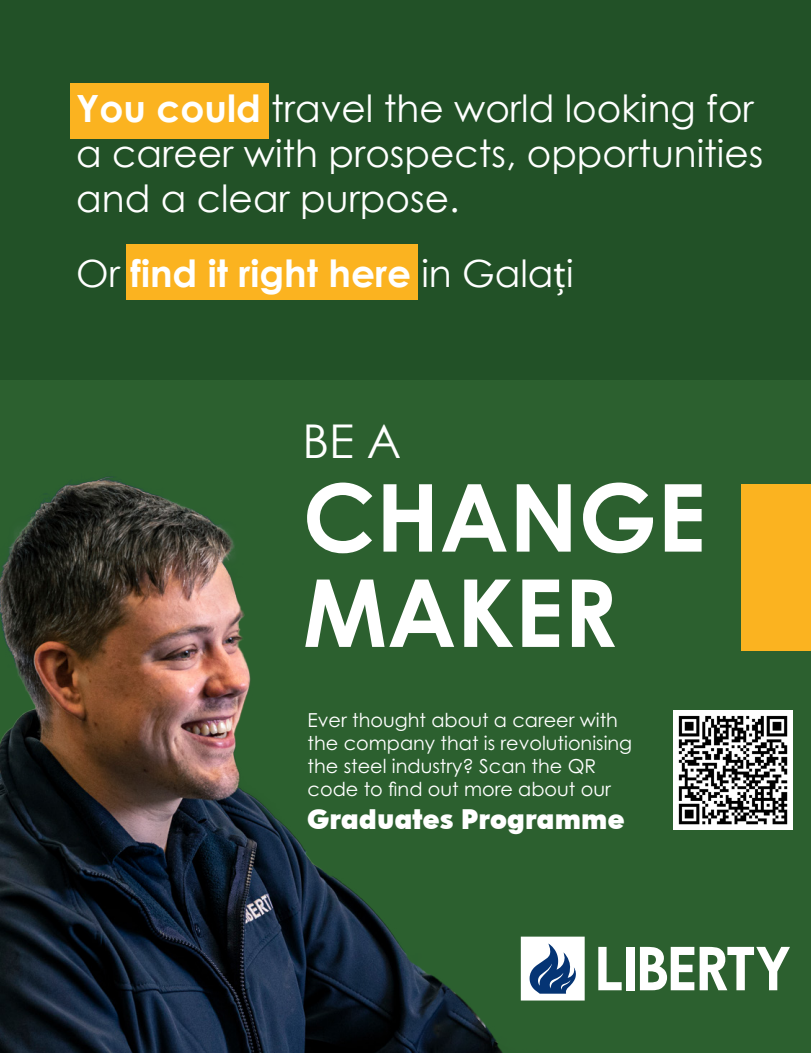
<style>
.page{position:relative;width:811px;height:1053px;background:#fff}
.page>*{position:absolute;margin:0;border:0;box-sizing:border-box;transform-origin:0 0}
.t1{font:700 93.75px/95.2px "Century Gothic";color:#fff}
.t2{font:46.5px "Century Gothic";color:#fff}
.t3{font:37.5px/45px "Century Gothic";color:#fff}
.t4{font:700 37.5px "Century Gothic";color:#fff}
.t5{font:900 27.5px "Century Gothic Paneuropean";color:#fff}
.t6{font:19.25px/23.1px "Century Gothic Pro";color:#fff}
.s1{font-weight:700}
.s2{font-weight:400}
.s3{font-family:"Myriad Pro";font-weight:400}
</style>
<div class="page">
<div style="left:0;top:0;width:811px;height:1052px;background:#2c602f"></div>
<div style="left:0;top:0;width:811px;height:379px;background:#225127"></div>
<div style="left:741px;top:484px;width:70px;height:167px;background:#fbb320"></div>
<img style="left:0;top:476px;width:563px;height:576px">
<div style="left:126px;top:244px;width:291px;height:56px;background:#fbb320"></div>
<div style="left:70px;top:83px;width:198px;height:56px;background:#fbb320"></div>
<svg style="left:598px;top:946px;width:24px;height:44px"></svg>
<div style="left:626px;top:946px;width:8px;height:44px;background:#fff"></div>
<svg style="left:640px;top:946px;width:54px;height:44px"></svg>
<svg style="left:700px;top:946px;width:90px;height:44px"></svg>
<svg style="left:521px;top:936px;width:64px;height:64px;background:#b0bfd1"></svg>
<img style="left:674px;top:710px;width:119px;height:119px">
<h3 class="t3" style="left:76px;top:85px;width:689px"><span class="s1">You could</span> travel the world looking for a career with prospects, opportunities and a clear purpose.</h3>
<h3 class="t4" style="left:76px;top:245px;width:499px"><span class="s2">Or</span> find it right here <span class="s2">in Gala</span><span class="s3">ț</span><span class="s2">i</span></h3>
<h2 class="t2" style="left:302px;top:408px;width:100px">BE A</h2>
<h1 class="t1" style="left:303px;top:465px;width:405px">CHANGE<br>MAKER</h1>
<p class="t6" style="left:308px;top:708px;width:326px">Ever thought about a career with the company that is revolutionising the steel industry? Scan the QR code to find out more about our</p>
<h3 class="t5" style="left:308px;top:799px;width:318px">Graduates Programme</h3>
</div>
